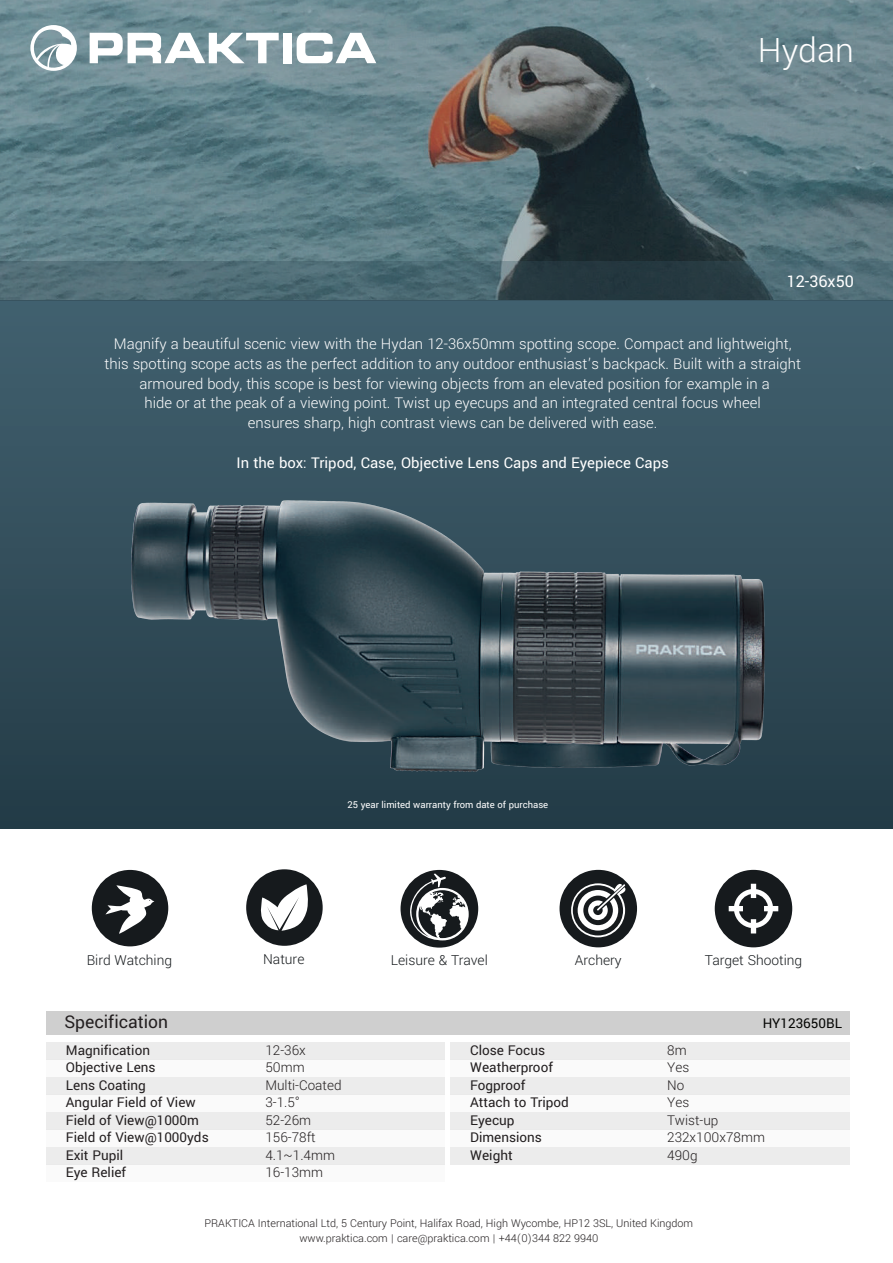
<style>
.page{position:relative;width:893px;height:1263px;background:#fff}
.page>*{position:absolute;margin:0;border:0;box-sizing:border-box;transform-origin:0 0}
.t1{font:300 37.5px "Yantramanav";color:#fff}
.t2{font:19.5px "Yantramanav";color:#231f20}
.t3{font:18px "Yantramanav";color:#fff}
.t4{font:300 16.5px/19.8px "Yantramanav";color:#fff;text-align:center}
.t5{font:16.5px "Yantramanav";color:#fff}
.t6{font:300 15.3px "Yantramanav";color:#161a1d}
.t7{font:15px/17.5px "Yantramanav";color:#231f20}
.t8{font:300 15px/17.5px "Yantramanav";color:#231f20}
.t9{font:15px "Yantramanav";color:#040503}
.t10{font:300 12px/14.4px "Yantramanav";color:#231f20;text-align:center}
.t11{font:10.5px "Yantramanav";color:#fff}
</style>
<div class="page">
<div style="left:0;top:301px;width:893px;height:527px;background:linear-gradient(to bottom,#42616f,#233b47)"></div>
<img style="left:132px;top:500px;width:632px;height:271px">
<svg style="left:401px;top:870px;width:77px;height:77px"></svg>
<svg style="left:0;top:0;width:893px;height:261px;background:#5f787f"></svg>
<svg style="left:90px;top:33px;width:189px;height:30px"></svg>
<div style="left:283px;top:33px;width:8px;height:30px;background:#fff"></div>
<svg style="left:297px;top:33px;width:79px;height:30px"></svg>
<svg style="left:30px;top:25px;width:47px;height:46px"></svg>
<svg style="left:0;top:261px;width:893px;height:40px;background:#435d66"></svg>
<div style="left:46px;top:1042px;width:399px;height:17px;background:#ececec"></div>
<div style="left:46px;top:1059px;width:399px;height:18px;background:#fafafa"></div>
<div style="left:46px;top:1011px;width:804px;height:23px;background:#cfcfcf"></div>
<div style="left:46px;top:1077px;width:399px;height:17px;background:#ececec"></div>
<div style="left:46px;top:1094px;width:399px;height:18px;background:#fafafa"></div>
<div style="left:46px;top:1112px;width:399px;height:17px;background:#ececec"></div>
<div style="left:46px;top:1147px;width:399px;height:17px;background:#ececec"></div>
<div style="left:46px;top:1129px;width:399px;height:18px;background:#fafafa"></div>
<div style="left:451px;top:1042px;width:399px;height:17px;background:#ececec"></div>
<div style="left:451px;top:1059px;width:399px;height:18px;background:#fafafa"></div>
<div style="left:451px;top:1077px;width:399px;height:17px;background:#ececec"></div>
<div style="left:451px;top:1094px;width:399px;height:18px;background:#fafafa"></div>
<div style="left:451px;top:1112px;width:399px;height:17px;background:#ececec"></div>
<div style="left:451px;top:1147px;width:399px;height:17px;background:#ececec"></div>
<div style="left:451px;top:1129px;width:399px;height:18px;background:#fafafa"></div>
<div style="left:46px;top:1164px;width:399px;height:18px;background:#fafafa"></div>
<svg style="left:92px;top:870px;width:76px;height:76px"></svg>
<svg style="left:246px;top:869px;width:77px;height:77px"></svg>
<svg style="left:559px;top:870px;width:78px;height:77px"></svg>
<div style="left:715px;top:870px;width:77px;height:77px;background:#161a1d;border-radius:50%"></div>
<svg style="left:729px;top:884px;width:49px;height:49px"></svg>
<h1 class="t1" style="left:758px;top:27px;width:98px">Hydan</h1>
<p class="t3" style="left:787px;top:271px;width:69px">12-36x50</p>
<p class="t4" style="left:104px;top:334px;width:698px">Magnify a beautiful scenic view with the Hydan 12-36x50mm spotting scope. Compact and lightweight, this spotting scope acts as the perfect addition to any outdoor enthusiast’s backpack. Built with a straight armoured body, this scope is best for viewing objects from an elevated position for example in a<br>hide or at the peak of a viewing point. Twist up eyecups and an integrated central focus wheel<br>ensures sharp, high contrast views can be delivered with ease.</p>
<p class="t5" style="left:237px;top:452px;width:434px">In the box: Tripod, Case, Objective Lens Caps and Eyepiece Caps</p>
<p class="t11" style="left:347px;top:798px;width:202px">25 year limited warranty from date of purchase</p>
<p class="t6" style="left:87px;top:951px;width:87px">Bird Watching</p>
<p class="t6" style="left:263px;top:950px;width:43px">Nature</p>
<p class="t6" style="left:575px;top:951px;width:48px">Archery</p>
<p class="t6" style="left:705px;top:951px;width:99px">Target Shooting</p>
<p class="t6" style="left:391px;top:951px;width:99px">Leisure &amp; Travel</p>
<p class="t2" style="left:64px;top:1010px;width:105px">Specification</p>
<p class="t9" style="left:763px;top:1014px;width:81px">HY123650BL</p>
<p class="t7" style="left:66px;top:1041px;width:144px">Magnification<br>Objective Lens<br>Lens Coating<br>Angular Field of View<br>Field of View@1000m<br>Field of View@1000yds<br>Exit Pupil<br>Eye Relief</p>
<p class="t7" style="left:470px;top:1041px;width:100px">Close Focus<br>Weatherproof<br>Fogproof<br>Attach to Tripod<br>Eyecup<br>Dimensions<br>Weight</p>
<p class="t8" style="left:265px;top:1041px;width:78px">12-36x<br>50mm<br>Multi-Coated<br>3-1.5°<br>52-26m<br>156-78ft<br>4.1~1.4mm<br>16-13mm</p>
<p class="t8" style="left:667px;top:1041px;width:99px">8m<br>Yes<br>No<br>Yes<br>Twist-up<br>232x100x78mm<br>490g</p>
<p class="t10" style="left:205px;top:1216px;width:490px">PRAKTICA International Ltd, 5 Century Point, Halifax Road, High Wycombe, HP12 3SL, United Kingdom www.praktica.com | care@praktica.com | +44(0)344 822 9940</p>
</div>
